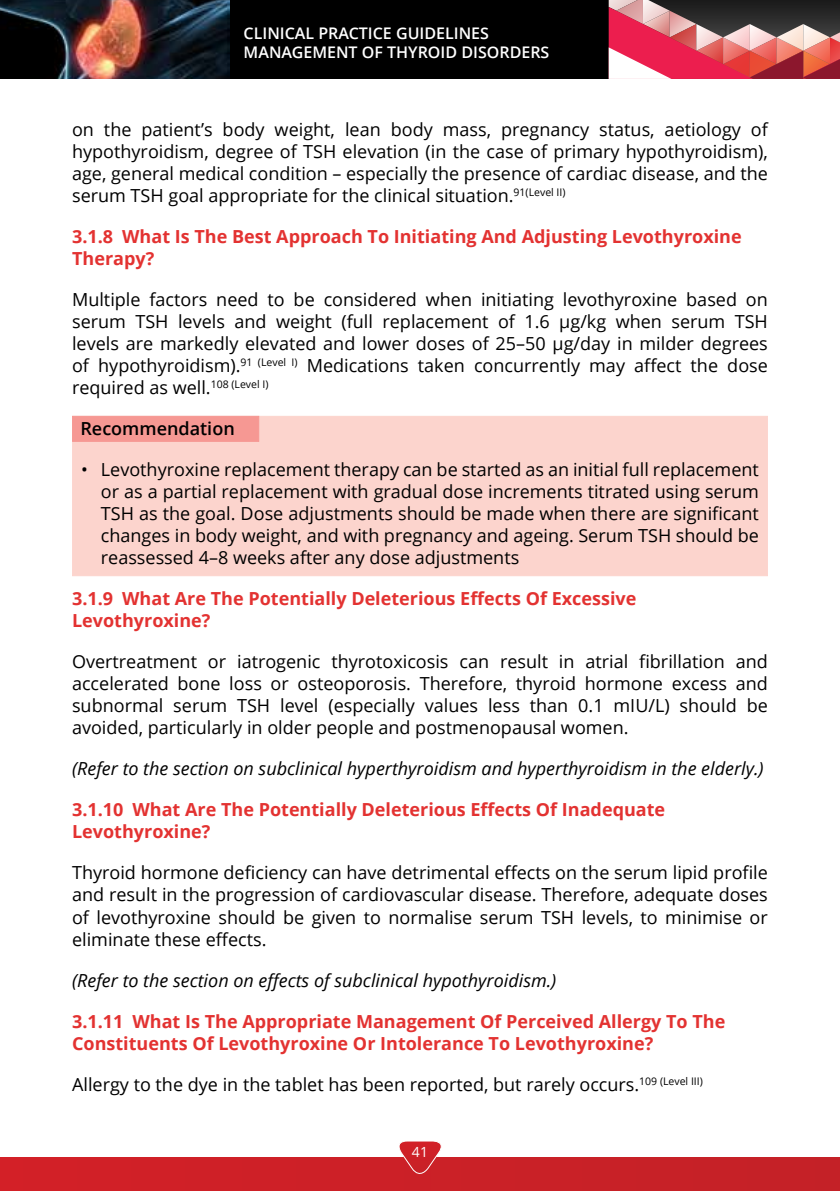
<style>
.page{position:relative;width:840px;height:1191px;background:#fff}
.page>*{position:absolute;margin:0;border:0;box-sizing:border-box;transform-origin:0 0}
.t1{font:18px/22px "Open Sans";color:#000;text-align:justify}
.t2{font:700 18px/22px "Open Sans";color:#e33231}
.t3{font:italic 18px "Open Sans";color:#000}
.t4{font:600 18px "Open Sans";color:#000}
.t5{font:600 16px/19.2px "Open Sans";color:#fff}
.t6{font:14px "Open Sans";color:#fff}
</style>
<div class="page">
<div style="left:0;top:0;width:839px;height:79px;background:#000"></div>
<svg style="left:608px;top:0;width:231px;height:79px;background:#b05963"></svg>
<img style="left:0;top:0;width:229px;height:79px">
<div style="left:0;top:1157px;width:839px;height:34px;background:#cb2027"></div>
<svg style="left:399px;top:1141px;width:43px;height:33px"></svg>
<div style="left:72px;top:416px;width:695px;height:160px;background:#fcd4cd"></div>
<div style="left:72px;top:416px;width:187px;height:26px;background:#f69893"></div>
<p class="t5" style="left:243px;top:24px;width:307px">CLINICAL PRACTICE GUIDELINES<br>MANAGEMENT OF THYROID DISORDERS</p>
<p class="t1" style="left:72px;top:118px;width:697px">on the patient’s body weight, lean body mass, pregnancy status, aetiology of hypothyroidism, degree of TSH elevation (in the case of primary hypothyroidism), age, general medical condition – especially the presence of cardiac disease, and the serum TSH goal appropriate for the clinical situation.<sup>91(Level</sup> <sup>II)</sup></p>
<p class="t2" style="left:72px;top:225px;width:670px">3.1.8 What Is The Best Approach To Initiating And Adjusting Levothyroxine<br>Therapy?</p>
<p class="t1" style="left:72px;top:288px;width:697px">Multiple factors need to be considered when initiating levothyroxine based on serum TSH levels and weight (full replacement of 1.6 µg/kg when serum TSH levels are markedly elevated and lower doses of 25–50 µg/day in milder degrees of hypothyroidism).<sup>91</sup> <sup>(Level</sup> <sup>I)</sup> Medications taken concurrently may affect the dose required as well.<sup>108</sup> <sup>(Level</sup> <sup>I)</sup></p>
<p class="t4" style="left:80px;top:418px;width:156px">Recommendation</p>
<p class="t1" style="left:101px;top:458px;width:659px;text-indent:-20px">• Levothyroxine replacement therapy can be started as an initial full replacement or as a partial replacement with gradual dose increments titrated using serum TSH as the goal. Dose adjustments should be made when there are significant changes in body weight, and with pregnancy and ageing. Serum TSH should be reassessed 4–8 weeks after any dose adjustments</p>
<p class="t2" style="left:72px;top:587px;width:565px">3.1.9 What Are The Potentially Deleterious Effects Of Excessive<br>Levothyroxine?</p>
<p class="t1" style="left:72px;top:650px;width:697px">Overtreatment or iatrogenic thyrotoxicosis can result in atrial fibrillation and accelerated bone loss or osteoporosis. Therefore, thyroid hormone excess and subnormal serum TSH level (especially values less than 0.1 mIU/L) should be avoided, particularly in older people and postmenopausal women.</p>
<p class="t3" style="left:72px;top:756px;width:692px">(Refer to the section on subclinical hyperthyroidism and hyperthyroidism in the elderly.)</p>
<p class="t2" style="left:72px;top:798px;width:594px">3.1.10 What Are The Potentially Deleterious Effects Of Inadequate<br>Levothyroxine?</p>
<p class="t1" style="left:72px;top:861px;width:697px">Thyroid hormone deficiency can have detrimental effects on the serum lipid profile and result in the progression of cardiovascular disease. Therefore, adequate doses of levothyroxine should be given to normalise serum TSH levels, to minimise or eliminate these effects.</p>
<p class="t3" style="left:72px;top:967px;width:485px">(Refer to the section on effects of subclinical hypothyroidism.)</p>
<p class="t2" style="left:72px;top:1009px;width:654px">3.1.11 What Is The Appropriate Management Of Perceived Allergy To The<br>Constituents Of Levothyroxine Or Intolerance To Levothyroxine?</p>
<p class="t1" style="left:72px;top:1072px;width:632px">Allergy to the dye in the tablet has been reported, but rarely occurs.<sup>109</sup> <sup>(Level</sup> <sup>III)</sup></p>
<p class="t6" style="left:412px;top:1142px;width:18px">41</p>
</div>
